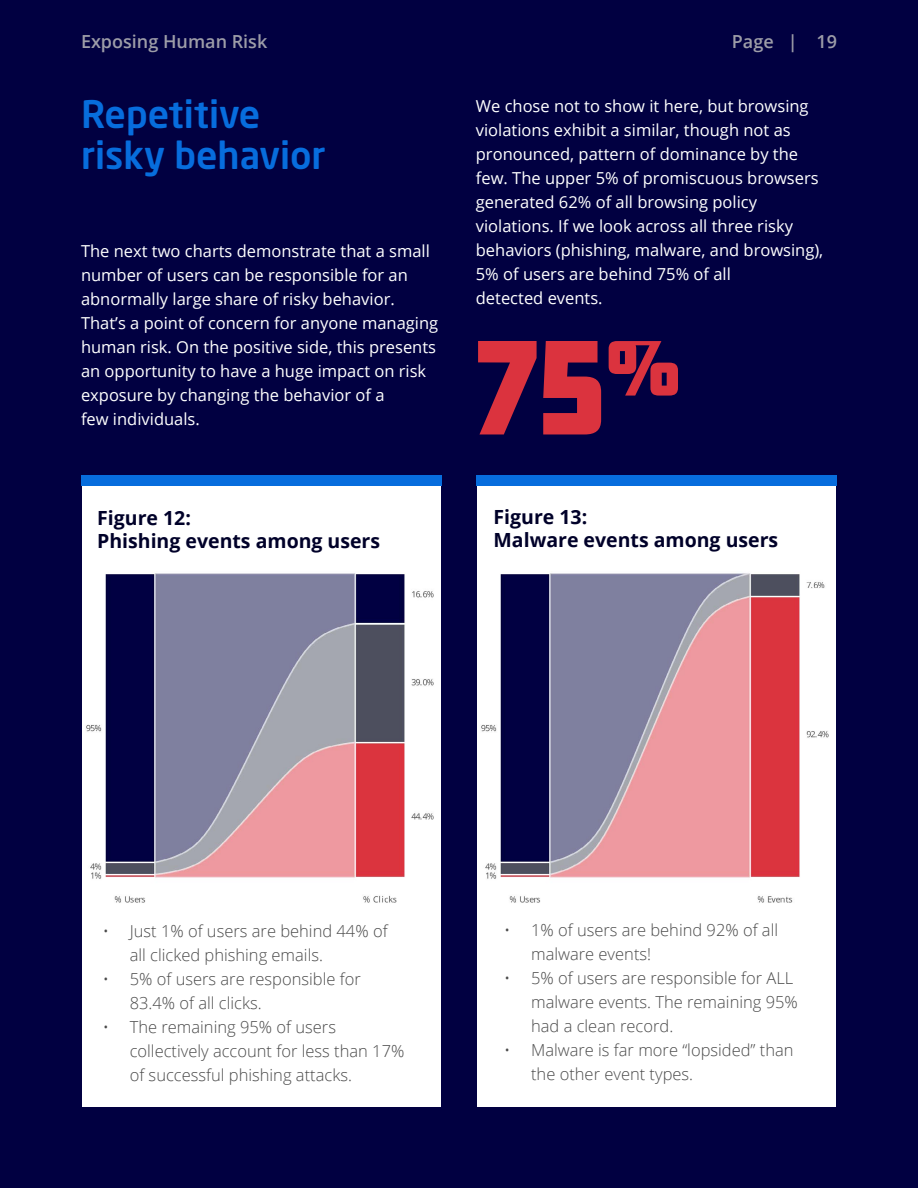
<style>
.page{position:relative;width:918px;height:1188px;background:#010041}
.page>*{position:absolute;margin:0;border:0;box-sizing:border-box;transform-origin:0 0}
.t1{font:900 117px "Amboy";color:#db333e}
.t2{font:500 37.5px/40.5px "Neo Sans W1 G";color:#076ddd}
.t3{font:700 19.5px/23.4px "Open Sans";color:#000129}
.t4{font:600 18px "Open Sans";color:#9d9da8}
.t5{font:16.5px/24px "Open Sans";color:#fff}
.t6{font:300 16.5px/24px "Open Sans";color:#4a4a4a}
</style>
<div class="page">
<div style="left:82px;top:475px;width:358px;height:632px;background:#fff"></div>
<div style="left:478px;top:475px;width:358px;height:632px;background:#fff"></div>
<div style="left:81px;top:475px;width:361px;height:11px;background:#076ddd"></div>
<div style="left:476px;top:475px;width:361px;height:11px;background:#076ddd"></div>
<img style="left:86px;top:573px;width:348px;height:330px">
<img style="left:481px;top:573px;width:348px;height:330px">
<p class="t4" style="left:81px;top:29px;width:188px">Exposing Human Risk</p>
<p class="t4" style="left:732px;top:29px;width:107px">Page | 19</p>
<h2 class="t2" style="left:81px;top:93px;width:246px">Repetitive risky behavior</h2>
<p class="t5" style="left:81px;top:239px;width:359px">The next two charts demonstrate that a small number of users can be responsible for an abnormally large share of risky behavior.<br>That’s a point of concern for anyone managing human risk. On the positive side, this presents an opportunity to have a huge impact on risk exposure by changing the behavior of a<br>few individuals.</p>
<p class="t5" style="left:476px;top:93px;width:349px">We chose not to show it here, but browsing violations exhibit a similar, though not as pronounced, pattern of dominance by the few. The upper 5% of promiscuous browsers generated 62% of all browsing policy violations. If we look across all three risky behaviors (phishing, malware, and browsing), 5% of users are behind 75% of all<br>detected events.</p>
<h1 class="t1" style="left:476px;top:320px;width:206px">75<sup>%</sup></h1>
<p class="t3" style="left:97px;top:505px;width:285px">Figure 12:<br>Phishing events among users</p>
<p class="t3" style="left:494px;top:504px;width:286px">Figure 13:<br>Malware events among users</p>
<p class="t6" style="left:130px;top:918px;width:259px;text-indent:-27px">• Just 1% of users are behind 44% of all clicked phishing emails.</p>
<p class="t6" style="left:130px;top:967px;width:233px;text-indent:-27px">• 5% of users are responsible for<br>83.4% of all clicks.</p>
<p class="t6" style="left:130px;top:1015px;width:276px;text-indent:-27px">• The remaining 95% of users collectively account for less than 17% of successful phishing attacks.</p>
<p class="t6" style="left:531px;top:917px;width:249px;text-indent:-27px">• 1% of users are behind 92% of all malware events!</p>
<p class="t6" style="left:531px;top:965px;width:268px;text-indent:-27px">• 5% of users are responsible for ALL malware events. The remaining 95% had a clean record.</p>
<p class="t6" style="left:531px;top:1037px;width:264px;text-indent:-27px">• Malware is far more “lopsided” than the other event types.</p>
</div>
